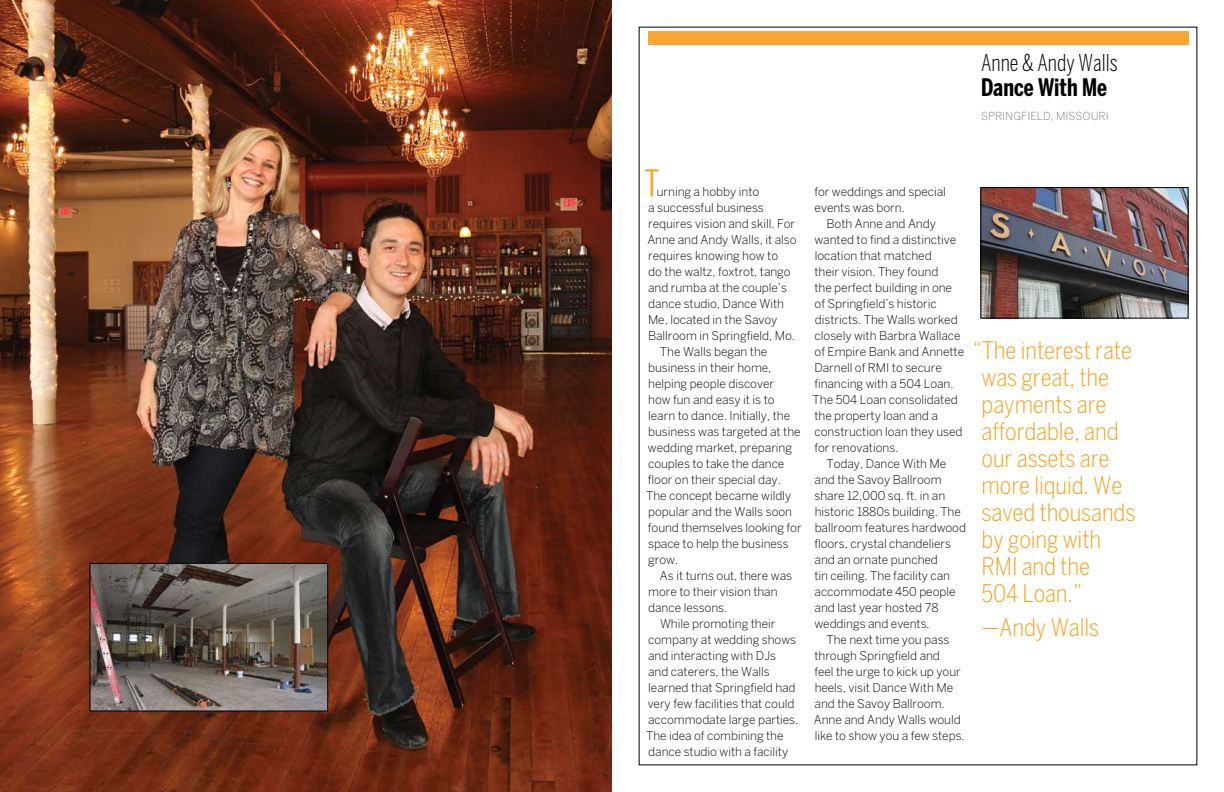
<style>
.page{position:relative;width:1224px;height:792px;background:#fff}
.page>*{position:absolute;margin:0;border:0;box-sizing:border-box;transform-origin:0 0}
.t1{font:extra-condensed 36px "Benton Sans";color:#f6a01a}
.t2{font:300 condensed 24px/27px "Benton Sans";letter-spacing:-.005em;color:#f6a01a}
.t3{font:700 extra-condensed 24px "Benton Sans";color:#000}
.t4{font:300 extra-condensed 23px "Benton Sans";color:#000}
.t5{font:300 12px/16px "Benton Sans";letter-spacing:-.005em;color:#000}
.t6{font:300 11px "Benton Sans";color:#7b7c81}
</style>
<div class="page">
<img style="left:0;top:0;width:612px;height:792px">
<div style="left:648px;top:32px;width:540px;height:13px;background:#faa634"></div>
<img style="left:92px;top:565px;width:234px;height:144px">
<div style="left:90px;top:563px;width:238px;height:148px;border:1px solid #000"></div>
<img style="left:983px;top:189px;width:203px;height:127px">
<div style="left:981px;top:187px;width:207px;height:131px;border:1px solid #000"></div>
<h3 class="t4" style="left:981px;top:49px;width:138px">Anne &amp; Andy Walls</h3>
<h2 class="t3" style="left:981px;top:73px;width:128px">Dance With Me</h2>
<p class="t6" style="left:981px;top:110px;width:14px">Sprin</p>
<p class="t6" style="left:1013px;top:110px;width:15px">gfield</p>
<p class="t6" style="left:1051px;top:110px;width:47px">, Missouri</p>
<h1 class="t1" style="left:645px;top:162px;width:16px">T</h1>
<p class="t5" style="left:657px;top:183px;width:104px">urning a hobby into</p>
<p class="t5" style="left:648px;top:199px;width:117px">a successful business</p>
<p class="t5" style="left:648px;top:215px;width:148px">requires vision and skill. For</p>
<p class="t5" style="left:647px;top:231px;width:151px">Anne and Andy Walls, it also</p>
<p class="t5" style="left:648px;top:247px;width:132px">requires knowing how to</p>
<p class="t5" style="left:648px;top:263px;width:144px">do the waltz, foxtrot, tango</p>
<p class="t5" style="left:648px;top:279px;width:140px">and rumba at the couple’s</p>
<p class="t5" style="left:648px;top:295px;width:137px">dance studio, Dance With</p>
<p class="t5" style="left:648px;top:311px;width:131px">Me, located in the Savoy</p>
<p class="t5" style="left:648px;top:327px;width:149px">Ballroom in Springfield, Mo.</p>
<p class="t5" style="left:660px;top:343px;width:109px">The Walls began the</p>
<p class="t5" style="left:648px;top:359px;width:125px">business in their home,</p>
<p class="t5" style="left:648px;top:375px;width:127px">helping people discover</p>
<p class="t5" style="left:648px;top:391px;width:128px">how fun and easy it is to</p>
<p class="t5" style="left:648px;top:407px;width:143px">learn to dance. Initially, the</p>
<p class="t5" style="left:648px;top:423px;width:154px">business was targeted at the</p>
<p class="t5" style="left:648px;top:439px;width:146px">wedding market, preparing</p>
<p class="t5" style="left:648px;top:455px;width:138px">couples to take the dance</p>
<p class="t5" style="left:648px;top:471px;width:134px">floor on their special day.</p>
<p class="t5" style="left:646px;top:487px;width:147px">The concept became wildly</p>
<p class="t5" style="left:648px;top:503px;width:145px">popular and the Walls soon</p>
<p class="t5" style="left:648px;top:519px;width:155px">found themselves looking for</p>
<p class="t5" style="left:648px;top:535px;width:142px">space to help the business</p>
<p class="t5" style="left:648px;top:551px;width:31px">grow.</p>
<p class="t5" style="left:660px;top:567px;width:134px">As it turns out, there was</p>
<p class="t5" style="left:648px;top:583px;width:131px">more to their vision than</p>
<p class="t5" style="left:648px;top:599px;width:81px">dance lessons.</p>
<p class="t5" style="left:660px;top:615px;width:117px">While promoting their</p>
<p class="t5" style="left:648px;top:631px;width:150px">company at wedding shows</p>
<p class="t5" style="left:648px;top:647px;width:129px">and interacting with DJs</p>
<p class="t5" style="left:648px;top:663px;width:123px">and caterers, the Walls</p>
<p class="t5" style="left:648px;top:679px;width:149px">learned that Springfield had</p>
<p class="t5" style="left:648px;top:695px;width:148px">very few facilities that could</p>
<p class="t5" style="left:648px;top:711px;width:152px">accommodate large parties.</p>
<p class="t5" style="left:646px;top:727px;width:139px">The idea of combining the</p>
<p class="t5" style="left:648px;top:743px;width:141px">dance studio with a facility</p>
<p class="t5" style="left:814px;top:184px;width:133px">for weddings and special events was born.</p>
<p class="t5" style="left:813px;top:216px;width:153px;text-indent:14px">Both Anne and Andy wanted to find a distinctive location that matched<br>their vision. They found<br>the perfect building in one<br>of Springfield’s historic districts. The Walls worked closely with Barbra Wallace of Empire Bank and Annette<br>Darnell of RMI to secure financing with a 504 Loan.<br>The 504 Loan consolidated the property loan and a construction loan they used for renovations.</p>
<p class="t5" style="left:814px;top:456px;width:153px;text-indent:12px">Today, Dance With Me and the Savoy Ballroom share 12,000 sq. ft. in an historic 1880s building. The ballroom features hardwood floors, crystal chandeliers and an ornate punched<br>tin ceiling. The facility can accommodate 450 people and last year hosted 78 weddings and events.</p>
<p class="t5" style="left:814px;top:631px;width:152px;text-indent:13px">The next time you pass through Springfield and<br>feel the urge to kick up your heels, visit Dance With Me and the Savoy Ballroom.<br>Anne and Andy Walls would like to show you a few steps.</p>
<h2 class="t2" style="left:982px;top:336px;width:155px;text-indent:-9px">“The interest rate was great, the payments are affordable, and our assets are more liquid. We saved thousands by going with<br>RMI and the<br>504 Loan.”</h2>
<h2 class="t2" style="left:982px;top:613px;width:119px">—Andy Walls</h2>
</div>
